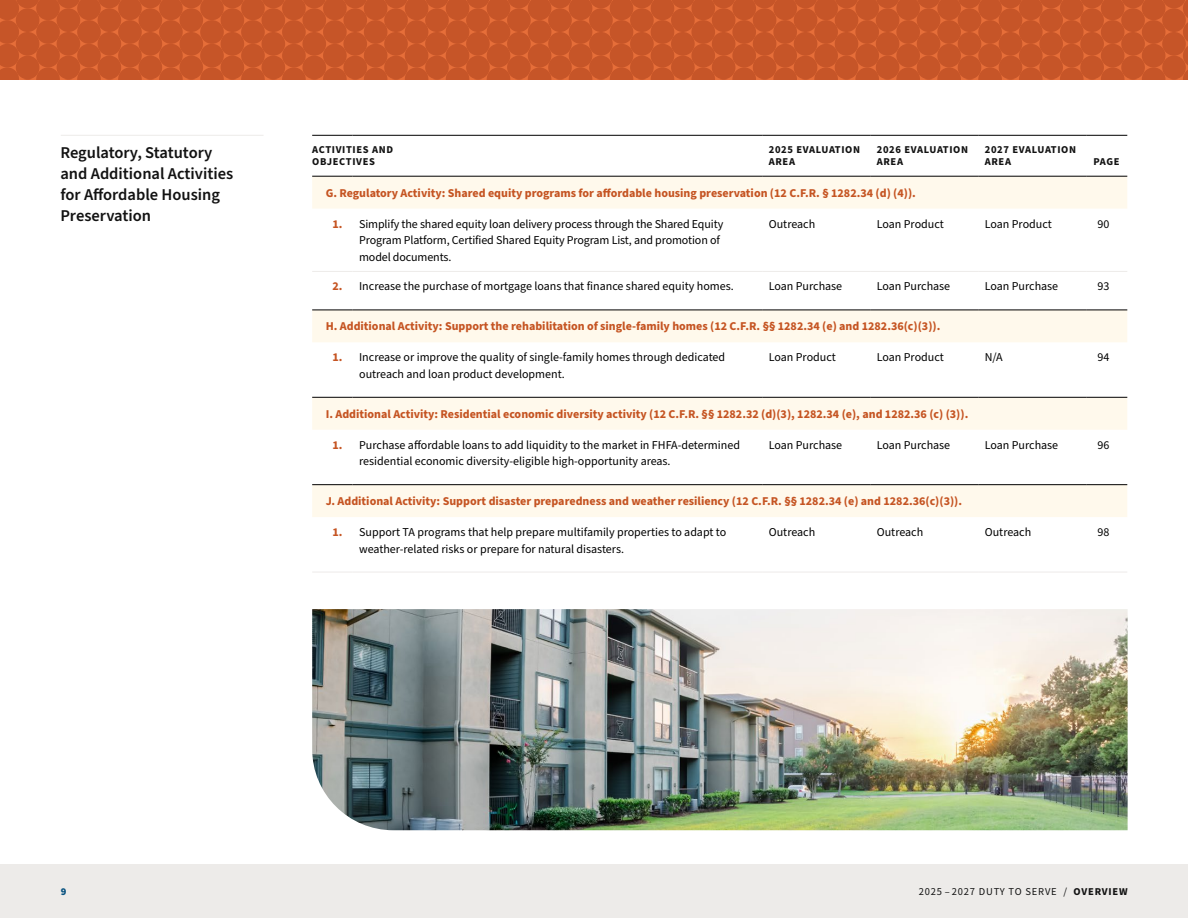
<style>
.page{position:relative;width:1188px;height:918px;background:#fff}
.page>*{position:absolute;margin:0;border:0;box-sizing:border-box;transform-origin:0 0}
.t1{font:600 16.5px/21px "Source Sans Pro";color:#121212}
.t2{font:12px/16.5px "Source Sans Pro";color:#000}
.t3{font:700 12px "Source Sans Pro";color:#c55422}
.t4{font:700 10.5px "Source Sans Pro";letter-spacing:.06em;color:#121212}
.t5{font:10.5px "Source Sans Pro";letter-spacing:.075em;color:#121212}
.t6{font:900 10.5px "Source Sans Pro";color:#085280}
.s1{font-weight:700;color:#c55422}
.s2{font-weight:700}
</style>
<div class="page">
<svg style="left:312px;top:177px;width:815px;height:340px"></svg>
<hr style="left:312px;top:135px;width:40px;height:1px;background:#000">
<hr style="left:352px;top:135px;width:411px;height:1px;background:#000">
<hr style="left:763px;top:135px;width:108px;height:1px;background:#000">
<hr style="left:871px;top:135px;width:108px;height:1px;background:#000">
<hr style="left:979px;top:135px;width:108px;height:1px;background:#000">
<hr style="left:1087px;top:135px;width:40px;height:1px;background:#000">
<hr style="left:312px;top:176px;width:40px;height:1px;background:#000">
<hr style="left:352px;top:176px;width:411px;height:1px;background:#000">
<hr style="left:763px;top:176px;width:108px;height:1px;background:#000">
<hr style="left:871px;top:176px;width:108px;height:1px;background:#000">
<hr style="left:979px;top:176px;width:108px;height:1px;background:#000">
<hr style="left:1087px;top:176px;width:40px;height:1px;background:#000">
<hr style="left:312px;top:310px;width:40px;height:1px;background:#000">
<hr style="left:352px;top:310px;width:411px;height:1px;background:#000">
<hr style="left:763px;top:310px;width:108px;height:1px;background:#000">
<hr style="left:871px;top:310px;width:108px;height:1px;background:#000">
<hr style="left:979px;top:310px;width:108px;height:1px;background:#000">
<hr style="left:1087px;top:310px;width:40px;height:1px;background:#000">
<hr style="left:312px;top:271px;width:40px;height:1px;background:#edebe9">
<hr style="left:352px;top:271px;width:411px;height:1px;background:#edebe9">
<hr style="left:763px;top:271px;width:108px;height:1px;background:#edebe9">
<hr style="left:871px;top:271px;width:108px;height:1px;background:#edebe9">
<hr style="left:979px;top:271px;width:108px;height:1px;background:#edebe9">
<hr style="left:1087px;top:271px;width:40px;height:1px;background:#edebe9">
<hr style="left:312px;top:484px;width:40px;height:1px;background:#000">
<hr style="left:352px;top:484px;width:411px;height:1px;background:#000">
<hr style="left:763px;top:484px;width:108px;height:1px;background:#000">
<hr style="left:871px;top:484px;width:108px;height:1px;background:#000">
<hr style="left:979px;top:484px;width:108px;height:1px;background:#000">
<hr style="left:1087px;top:484px;width:40px;height:1px;background:#000">
<hr style="left:312px;top:397px;width:40px;height:1px;background:#000">
<hr style="left:352px;top:397px;width:411px;height:1px;background:#000">
<hr style="left:763px;top:397px;width:108px;height:1px;background:#000">
<hr style="left:871px;top:397px;width:108px;height:1px;background:#000">
<hr style="left:979px;top:397px;width:108px;height:1px;background:#000">
<hr style="left:1087px;top:397px;width:40px;height:1px;background:#000">
<hr style="left:312px;top:572px;width:40px;height:1px;background:#edebe9">
<hr style="left:352px;top:572px;width:411px;height:1px;background:#edebe9">
<hr style="left:763px;top:572px;width:108px;height:1px;background:#edebe9">
<hr style="left:871px;top:572px;width:108px;height:1px;background:#edebe9">
<hr style="left:979px;top:572px;width:108px;height:1px;background:#edebe9">
<hr style="left:1087px;top:572px;width:40px;height:1px;background:#edebe9">
<img style="left:312px;top:609px;width:816px;height:221px">
<hr style="left:61px;top:135px;width:203px;height:1px;background:#edebe9">
<div style="left:0;top:864px;width:1188px;height:54px;background:#edebe9"></div>
<svg style="left:0;top:0;width:1188px;height:80px;background:#c95729"></svg>
<p class="t4" style="left:312px;top:142px;width:82px">ACTIVITIES AND</p>
<p class="t4" style="left:769px;top:142px;width:93px">2025 EVALUATION</p>
<p class="t4" style="left:877px;top:142px;width:93px">2026 EVALUATION</p>
<p class="t4" style="left:985px;top:142px;width:93px">2027 EVALUATION</p>
<h1 class="t1" style="left:60px;top:143px;width:154px">Regulatory, Statutory</h1>
<p class="t4" style="left:312px;top:155px;width:64px">OBJECTIVES</p>
<p class="t4" style="left:769px;top:155px;width:28px">AREA</p>
<p class="t4" style="left:877px;top:155px;width:28px">AREA</p>
<p class="t4" style="left:985px;top:155px;width:28px">AREA</p>
<p class="t4" style="left:1094px;top:155px;width:28px">PAGE</p>
<h1 class="t1" style="left:60px;top:164px;width:174px">and Additional Activities for Affordable Housing</h1>
<p class="t3" style="left:326px;top:184px;width:592px">G. Regulatory Activity: Shared equity programs for affordable housing preservation (12 C.F.R. § 1282.34 (d) (4)).</p>
<p class="t2" style="left:359px;top:216px;width:366px;text-indent:-27px"><span class="s1">1.</span> Simplify the shared equity loan delivery process through the Shared Equity<br>Program Platform, Certified Shared Equity Program List, and promotion of model documents.</p>
<p class="t2" style="left:769px;top:216px;width:48px">Outreach</p>
<p class="t2" style="left:877px;top:216px;width:69px">Loan Product</p>
<p class="t2" style="left:985px;top:216px;width:69px">Loan Product</p>
<p class="t2" style="left:1098px;top:216px;width:13px">90</p>
<p class="t2" style="left:332px;top:279px;width:403px"><span class="s1">2.</span> Increase the purchase of mortgage loans that finance shared equity homes.</p>
<p class="t2" style="left:769px;top:279px;width:75px">Loan Purchase</p>
<p class="t2" style="left:877px;top:279px;width:75px">Loan Purchase</p>
<p class="t2" style="left:985px;top:279px;width:75px">Loan Purchase</p>
<p class="t2" style="left:1098px;top:279px;width:13px">93</p>
<p class="t3" style="left:326px;top:318px;width:616px">H. Additional Activity: Support the rehabilitation of single-family homes (12 C.F.R. §§ 1282.34 (e) and 1282.36(c)(3)).</p>
<p class="t2" style="left:359px;top:349px;width:368px;text-indent:-27px"><span class="s1">1.</span> Increase or improve the quality of single-family homes through dedicated outreach and loan product development.</p>
<p class="t2" style="left:769px;top:349px;width:69px">Loan Product</p>
<p class="t2" style="left:877px;top:349px;width:69px">Loan Product</p>
<p class="t2" style="left:985px;top:349px;width:19px">N/A</p>
<p class="t2" style="left:1098px;top:349px;width:13px">94</p>
<p class="t3" style="left:326px;top:405px;width:644px">I. Additional Activity: Residential economic diversity activity (12 C.F.R. §§ 1282.32 (d)(3), 1282.34 (e), and 1282.36 (c) (3)).</p>
<p class="t2" style="left:359px;top:437px;width:382px;text-indent:-27px"><span class="s1">1.</span> Purchase affordable loans to add liquidity to the market in FHFA-determined residential economic diversity-eligible high-opportunity areas.</p>
<p class="t2" style="left:769px;top:437px;width:75px">Loan Purchase</p>
<p class="t2" style="left:877px;top:437px;width:75px">Loan Purchase</p>
<p class="t2" style="left:985px;top:437px;width:75px">Loan Purchase</p>
<p class="t2" style="left:1098px;top:437px;width:13px">96</p>
<p class="t3" style="left:326px;top:493px;width:638px">J. Additional Activity: Support disaster preparedness and weather resiliency (12 C.F.R. §§ 1282.34 (e) and 1282.36(c)(3)).</p>
<p class="t2" style="left:359px;top:524px;width:369px;text-indent:-27px"><span class="s1">1.</span> Support TA programs that help prepare multifamily properties to adapt to weather-related risks or prepare for natural disasters.</p>
<p class="t2" style="left:769px;top:524px;width:48px">Outreach</p>
<p class="t2" style="left:877px;top:524px;width:48px">Outreach</p>
<p class="t2" style="left:985px;top:524px;width:48px">Outreach</p>
<p class="t2" style="left:1098px;top:524px;width:13px">98</p>
<h1 class="t1" style="left:60px;top:206px;width:92px">Preservation</h1>
<p class="t6" style="left:61px;top:884px;width:7px">9</p>
<p class="t5" style="left:919px;top:885px;width:210px">2025 – 2027 DUTY TO SERVE / <span class="s2">OVERVIEW</span></p>
</div>
